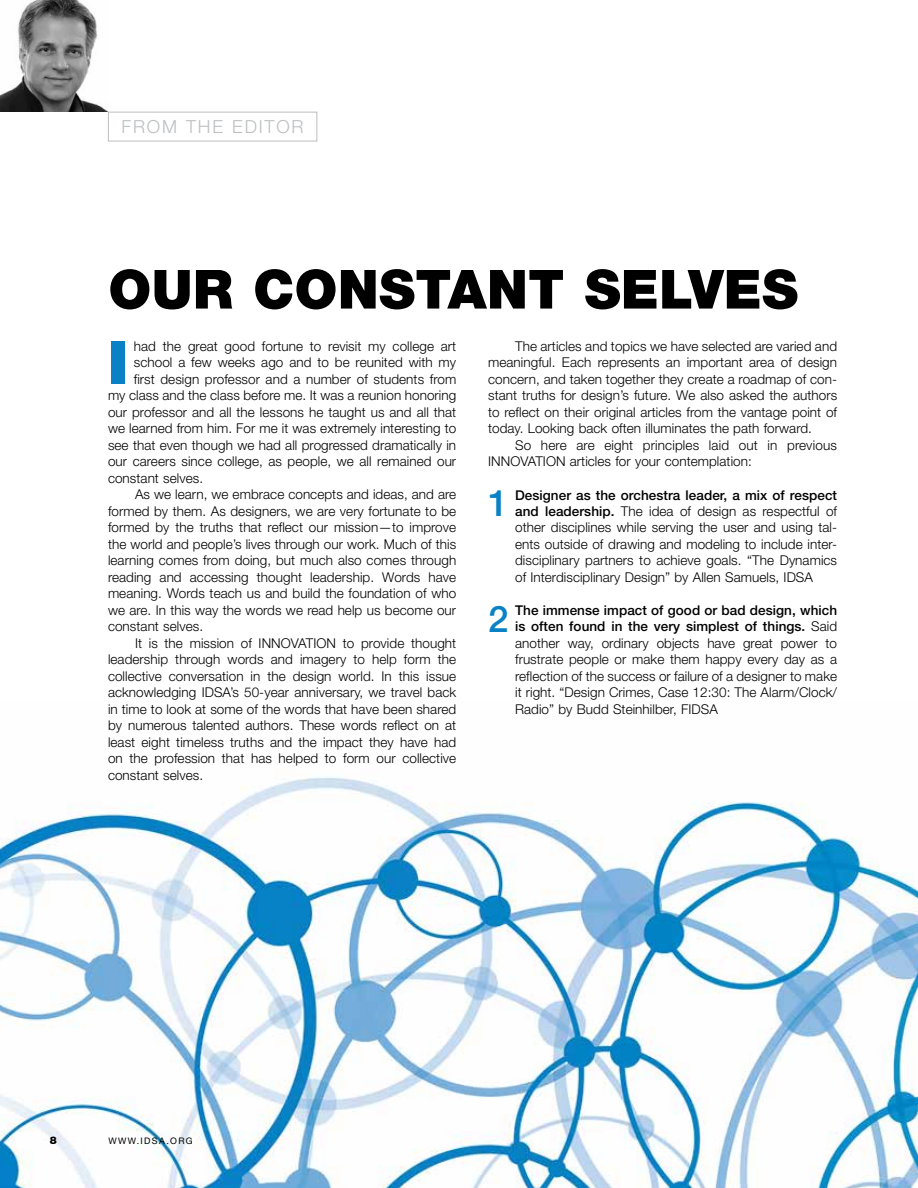
<style>
.page{position:relative;width:918px;height:1188px;background:#fff}
.page>*{position:absolute;margin:0;border:0;box-sizing:border-box;transform-origin:0 0}
.t1{font:900 59.7px "Helvetica Neue LT Std";color:#0a81c5}
.t2{font:900 54px "Helvetica Neue LT Std";letter-spacing:.005em;color:#000}
.t3{font:500 36.6px "Helvetica Neue LT Std";color:#0a81c5}
.t4{font:300 18px "Helvetica Neue LT Std";letter-spacing:.1em;color:#bcbec0}
.t5{font:300 13.5px/16.5px "Helvetica Neue LT Std";letter-spacing:.005em;color:#000;text-align:justify}
.t6{font:900 10.5px "Helvetica Neue LT Std";color:#000}
.t7{font:9px "Helvetica Neue LT Std";letter-spacing:.15em;color:#000}
.s1{font-weight:500}
</style>
<div class="page">
<img style="left:0;top:777px;width:918px;height:411px">
<div style="left:108px;top:112px;width:209px;height:29px;border:1px solid #bcbec0"></div>
<img style="left:0;top:0;width:108px;height:112px">
<h3 class="t4" style="left:122px;top:116px;width:183px">FROM THE EDITOR</h3>
<h2 class="t2" style="left:108px;top:257px;width:691px">OUR CONSTANT SELVES</h2>
<h1 class="t1" style="left:108px;top:327px;width:21px">I</h1>
<p class="t5" style="left:134px;top:338px;width:324px">had the great good fortune to revisit my college art</p>
<p class="t5" style="left:134px;top:354px;width:324px">school a few weeks ago and to be reunited with my</p>
<p class="t5" style="left:134px;top:371px;width:324px">first design professor and a number of students from</p>
<p class="t5" style="left:108px;top:387px;width:350px">my class and the class before me. It was a reunion honoring</p>
<p class="t5" style="left:108px;top:404px;width:350px">our professor and all the lessons he taught us and all that</p>
<p class="t5" style="left:108px;top:420px;width:350px">we learned from him. For me it was extremely interesting to</p>
<p class="t5" style="left:108px;top:437px;width:350px">see that even though we had all progressed dramatically in</p>
<p class="t5" style="left:108px;top:453px;width:350px">our careers since college, as people, we all remained our</p>
<p class="t5" style="left:108px;top:470px;width:97px">constant selves.</p>
<p class="t5" style="left:135px;top:486px;width:323px">As we learn, we embrace concepts and ideas, and are</p>
<p class="t5" style="left:108px;top:503px;width:350px">formed by them. As designers, we are very fortunate to be</p>
<p class="t5" style="left:108px;top:519px;width:350px">formed by the truths that reflect our mission—to improve</p>
<p class="t5" style="left:108px;top:536px;width:350px">the world and people’s lives through our work. Much of this</p>
<p class="t5" style="left:108px;top:552px;width:350px">learning comes from doing, but much also comes through</p>
<p class="t5" style="left:108px;top:569px;width:350px">reading and accessing thought leadership. Words have</p>
<p class="t5" style="left:108px;top:585px;width:350px">meaning. Words teach us and build the foundation of who</p>
<p class="t5" style="left:108px;top:602px;width:350px">we are. In this way the words we read help us become our</p>
<p class="t5" style="left:108px;top:618px;width:97px">constant selves.</p>
<p class="t5" style="left:135px;top:635px;width:323px">It is the mission of INNOVATION to provide thought</p>
<p class="t5" style="left:108px;top:651px;width:350px">leadership through words and imagery to help form the</p>
<p class="t5" style="left:108px;top:668px;width:350px">collective conversation in the design world. In this issue</p>
<p class="t5" style="left:108px;top:684px;width:350px">acknowledging IDSA’s 50-year anniversary, we travel back</p>
<p class="t5" style="left:108px;top:701px;width:350px">in time to look at some of the words that have been shared</p>
<p class="t5" style="left:108px;top:717px;width:350px">by numerous talented authors. These words reflect on at</p>
<p class="t5" style="left:108px;top:734px;width:350px">least eight timeless truths and the impact they have had</p>
<p class="t5" style="left:108px;top:750px;width:350px">on the profession that has helped to form our collective</p>
<p class="t5" style="left:108px;top:767px;width:97px">constant selves.</p>
<p class="t5" style="left:488px;top:338px;width:351px;text-indent:27px">The articles and topics we have selected are varied and meaningful. Each represents an important area of design concern, and taken together they create a roadmap of con&shy;stant truths for design’s future. We also asked the authors to reflect on their original articles from the vantage point of today. Looking back often illuminates the path forward.</p>
<p class="t5" style="left:488px;top:437px;width:350px;text-indent:27px">So here are eight principles laid out in previous<br>INNOVATION articles for your contemplation:</p>
<h3 class="t3" style="left:488px;top:481px;width:22px">1</h3>
<p class="t5" style="left:515px;top:486px;width:324px"><span class="s1">Designer as the orchestra leader, a mix of respect and leadership.</span> The idea of design as respectful of other disciplines while serving the user and using tal&shy;ents outside of drawing and modeling to include inter&shy;disciplinary partners to achieve goals. “The Dynamics of Interdisciplinary Design” by Allen Samuels, IDSA</p>
<h3 class="t3" style="left:488px;top:597px;width:22px">2</h3>
<p class="t5" style="left:515px;top:602px;width:324px"><span class="s1">The immense impact of good or bad design, which is often found in the very simplest of things.</span> Said another way, ordinary objects have great power to frustrate people or make them happy every day as a reflection of the success or failure of a designer to make it right. “Design Crimes, Case 12:30: The Alarm/Clock/ Radio” by Budd Steinhilber, FIDSA</p>
<p class="t6" style="left:50px;top:1134px;width:9px">8</p>
<p class="t7" style="left:108px;top:1135px;width:86px">WWW.IDSA.ORG</p>
</div>
